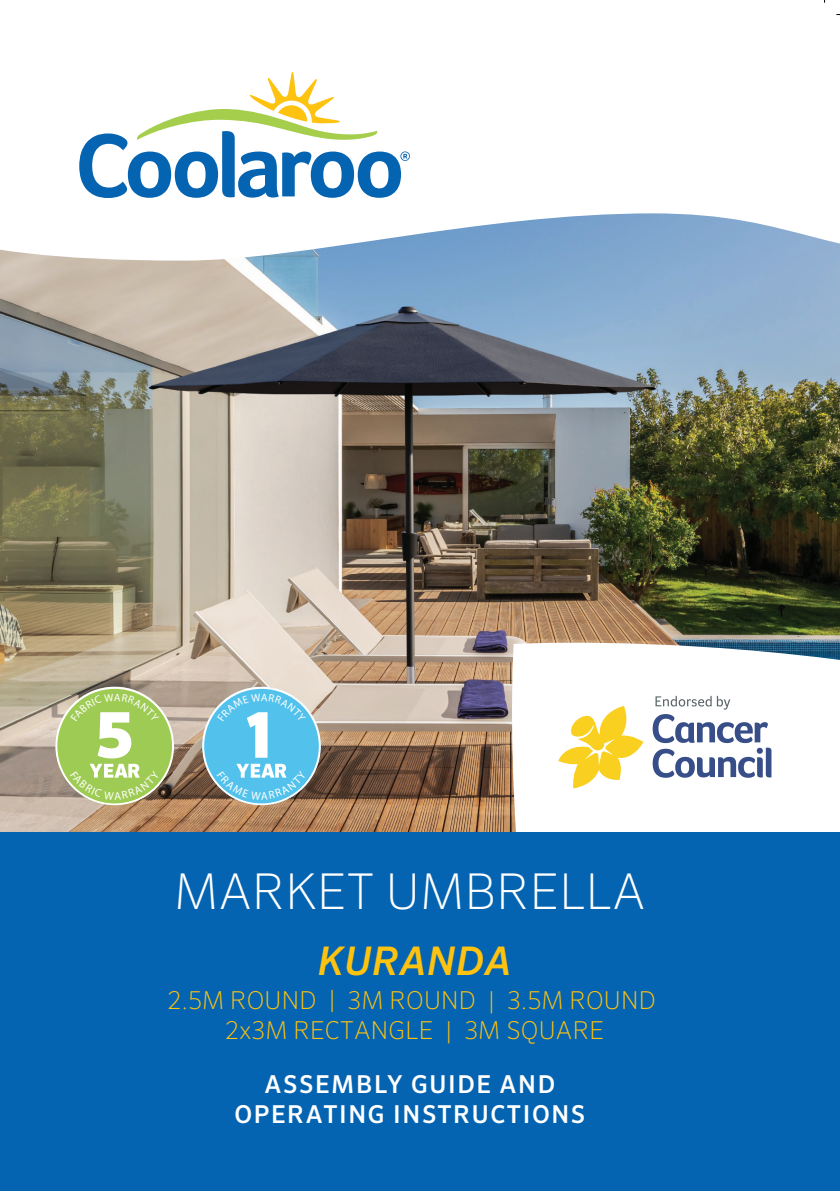
<style>
.page{position:relative;width:840px;height:1191px;background:#fff}
.page>*{position:absolute;margin:0;border:0;box-sizing:border-box;transform-origin:0 0}
.t1{font:900 63.2px "Sero Pro";color:#fff}
.t2{font:200 49.4px "Sero Pro";letter-spacing:.01em;color:#fff}
.t3{font:italic 500 39.4px "Sero Pro";letter-spacing:.01em;color:#fec210}
.t4{font:200 24.6px/29.6px "Sero Pro";letter-spacing:.01em;color:#fec210;text-align:center}
.t5{font:500 24.6px/29.6px "Sero Pro";letter-spacing:.065em;color:#fff;text-align:center}
</style>
<div class="page">
<img style="left:0;top:262px;width:839px;height:570px">
<svg style="left:0;top:0;width:839px;height:262px"></svg>
<svg style="left:79px;top:71px;width:330px;height:127px"></svg>
<svg style="left:835px;top:13px;width:4px;height:3px"></svg>
<svg style="left:508px;top:636px;width:331px;height:196px"></svg>
<svg style="left:558px;top:706px;width:85px;height:82px"></svg>
<svg style="left:652px;top:696px;width:119px;height:81px"></svg>
<div style="left:0;top:832px;width:839px;height:359px;background:#0464b1"></div>
<svg style="left:202px;top:686px;width:118px;height:119px;background:#71bbd5"></svg>
<svg style="left:55px;top:686px;width:119px;height:119px;background:#a6c26a"></svg>
<p class="t1" style="left:97px;top:696px;width:37px">5</p>
<p class="t1" style="left:245px;top:696px;width:28px">1</p>
<p class="t2" style="left:174px;top:862px;width:472px">MARKET UMBRELLA</p>
<p class="t3" style="left:317px;top:937px;width:195px">KURANDA</p>
<p class="t4" style="left:167px;top:985px;width:489px">2.5M ROUND | 3M ROUND | 3.5M ROUND<br>2x3M RECTANGLE | 3M SQUARE</p>
<p class="t5" style="left:234px;top:1069px;width:352px">ASSEMBLY GUIDE AND<br>OPERATING INSTRUCTIONS</p>
</div>
